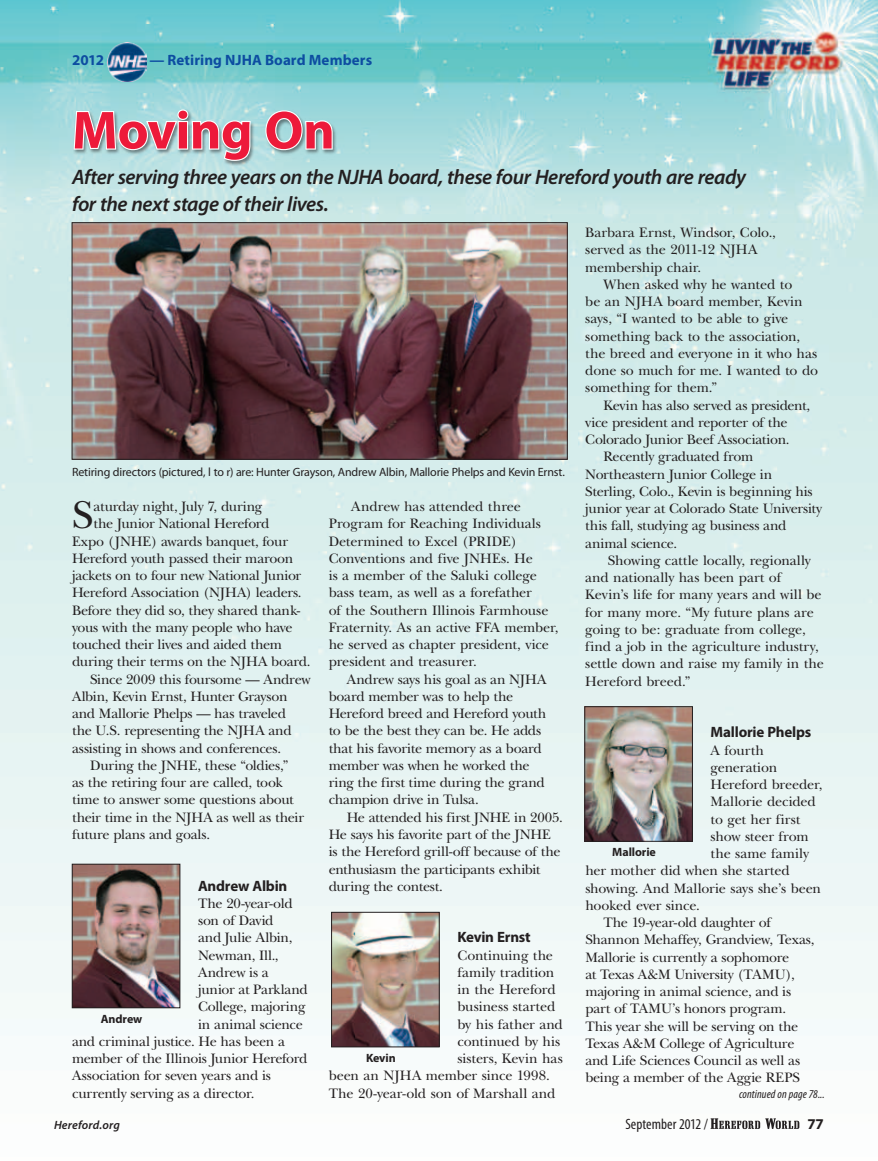
<style>
.page{position:relative;width:878px;height:1161px;background:#fff}
.page>*{position:absolute;margin:0;border:0;box-sizing:border-box;transform-origin:0 0}
.t1{font:700 54px "Myriad Pro";letter-spacing:-.01em;color:#ed1a3a}
.t2{font:40.35px "New Baskerville";color:#231f20}
.t3{font:italic 600 21px/27px "Myriad Pro";letter-spacing:-.02em;color:#231f20}
.t4{font:700 15px "Myriad Pro";letter-spacing:-.015em;color:#231f20}
.t5{font:700 15px "Myriad Pro";letter-spacing:.005em;color:#0d4da1}
.t6{font:condensed 15px "Myriad Pro";letter-spacing:.005em;color:#231f20}
.t7{font:14.25px/17.2px "New Baskerville";letter-spacing:-.015em;color:#231f20}
.t8{font:14.25px "New Baskerville";letter-spacing:.005em;color:#231f20}
.t9{font:12px "Myriad Pro";letter-spacing:-.015em;color:#231f20}
.t10{font:italic condensed 12px "Myriad Pro";letter-spacing:.01em;color:#231f20}
.t11{font:700 12px "Myriad Pro";letter-spacing:-.005em;color:#231f20}
.t12{font:italic 600 12px "Myriad Pro";letter-spacing:.015em;color:#231f20}
</style>
<div class="page">
<img style="left:0;top:0;width:878px;height:1130px">
<div style="left:73px;top:109px;width:264px;height:57px;background:#231f20;opacity:.5"></div>
<svg style="left:72px;top:108px;width:180px;height:54px"></svg>
<svg style="left:264px;top:109px;width:70px;height:42px"></svg>
<img style="left:107px;top:43px;width:39px;height:38px">
<img style="left:74px;top:224px;width:491px;height:233px">
<div style="left:72px;top:222px;width:495px;height:237px;border:1px solid #231f20"></div>
<img style="left:74px;top:866px;width:104px;height:140px">
<div style="left:72px;top:864px;width:108px;height:144px;border:1px solid #231f20"></div>
<img style="left:333px;top:914px;width:104px;height:131px">
<div style="left:331px;top:912px;width:108px;height:135px;border:1px solid #231f20"></div>
<img style="left:586px;top:708px;width:104px;height:132px">
<div style="left:584px;top:706px;width:108px;height:136px;border:1px solid #231f20"></div>
<svg style="left:710px;top:1118px;width:89px;height:11px"></svg>
<p class="t5" style="left:72px;top:52px;width:33px">2012</p>
<p class="t5" style="left:149px;top:52px;width:224px">— Retiring NJHA Board Members</p>
<h1 class="t1" style="left:72px;top:100px;width:264px">Moving On</h1>
<h3 class="t3" style="left:72px;top:164px;width:675px">After serving three years on the NJHA board, these four Hereford youth are ready for the next stage of their lives.</h3>
<p class="t9" style="left:72px;top:465px;width:494px">Retiring directors (pictured, l to r) are: Hunter Grayson, Andrew Albin, Mallorie Phelps and Kevin Ernst.</p>
<h2 class="t2" style="left:72px;top:492px;width:23px">S</h2>
<p class="t7" style="left:94px;top:498px;width:170px">aturday night, July 7, during</p>
<p class="t7" style="left:94px;top:515px;width:177px">the Junior National Hereford</p>
<p class="t7" style="left:72px;top:532px;width:217px">Expo (JNHE) awards banquet, four</p>
<p class="t7" style="left:72px;top:550px;width:223px">Hereford youth passed their maroon</p>
<p class="t7" style="left:72px;top:567px;width:231px">jackets on to four new National Junior</p>
<p class="t7" style="left:72px;top:584px;width:231px">Hereford Association (NJHA) leaders.</p>
<p class="t7" style="left:72px;top:601px;width:230px">Before they did so, they shared thank-</p>
<p class="t7" style="left:72px;top:619px;width:222px">yous with the many people who have</p>
<p class="t7" style="left:72px;top:636px;width:211px">touched their lives and aided them</p>
<p class="t7" style="left:72px;top:653px;width:240px">during their terms on the NJHA board.</p>
<p class="t7" style="left:90px;top:670px;width:222px">Since 2009 this foursome — Andrew</p>
<p class="t7" style="left:72px;top:688px;width:217px">Albin, Kevin Ernst, Hunter Grayson</p>
<p class="t7" style="left:72px;top:705px;width:215px">and Mallorie Phelps — has traveled</p>
<p class="t7" style="left:72px;top:722px;width:221px">the U.S. representing the NJHA and</p>
<p class="t7" style="left:72px;top:740px;width:211px">assisting in shows and conferences.</p>
<p class="t7" style="left:90px;top:757px;width:200px">During the JNHE, these “oldies,”</p>
<p class="t7" style="left:72px;top:774px;width:212px">as the retiring four are called, took</p>
<p class="t7" style="left:72px;top:791px;width:223px">time to answer some questions about</p>
<p class="t7" style="left:72px;top:809px;width:233px">their time in the NJHA as well as their</p>
<p class="t7" style="left:72px;top:826px;width:139px">future plans and goals.</p>
<p class="t4" style="left:198px;top:877px;width:91px">Andrew Albin</p>
<p class="t7" style="left:198px;top:895px;width:96px">The 20-year-old</p>
<p class="t7" style="left:198px;top:912px;width:77px">son of David</p>
<p class="t7" style="left:198px;top:929px;width:96px">and Julie Albin,</p>
<p class="t7" style="left:198px;top:946px;width:82px">Newman, Ill.,</p>
<p class="t7" style="left:198px;top:964px;width:72px">Andrew is a</p>
<p class="t7" style="left:198px;top:981px;width:111px">junior at Parkland</p>
<p class="t7" style="left:198px;top:998px;width:109px">College, majoring</p>
<p class="t7" style="left:198px;top:1015px;width:106px">in animal science</p>
<p class="t7" style="left:72px;top:1033px;width:214px">and criminal justice. He has been a</p>
<p class="t7" style="left:72px;top:1050px;width:237px">member of the Illinois Junior Hereford</p>
<p class="t7" style="left:72px;top:1067px;width:200px">Association for seven years and is</p>
<p class="t7" style="left:72px;top:1084px;width:184px">currently serving as a director.</p>
<p class="t11" style="left:101px;top:1012px;width:43px">Andrew</p>
<p class="t7" style="left:329px;top:498px;width:231px;text-indent:23px">Andrew has attended three<br>Program for Reaching Individuals<br>Determined to Excel (PRIDE)<br>Conventions and five JNHEs. He<br>is a member of the Saluki college bass team, as well as a forefather<br>of the Southern Illinois Farmhouse<br>Fraternity. As an active FFA member, he served as chapter president, vice president and treasurer.</p>
<p class="t7" style="left:329px;top:671px;width:219px;text-indent:18px">Andrew says his goal as an NJHA board member was to help the<br>Hereford breed and Hereford youth to be the best they can be. He adds that his favorite memory as a board member was when he worked the ring the first time during the grand champion drive in Tulsa.</p>
<p class="t7" style="left:329px;top:809px;width:236px;text-indent:18px">He attended his first JNHE in 2005.<br>He says his favorite part of the JNHE is the Hereford grill-off because of the enthusiasm the participants exhibit during the contest.</p>
<p class="t4" style="left:457px;top:929px;width:75px">Kevin Ernst</p>
<p class="t8" style="left:457px;top:947px;width:97px">Continuing the</p>
<p class="t8" style="left:457px;top:964px;width:98px">family tradition</p>
<p class="t7" style="left:457px;top:981px;width:100px">in the Hereford</p>
<p class="t7" style="left:457px;top:998px;width:99px">business started</p>
<p class="t7" style="left:457px;top:1015px;width:107px">by his father and</p>
<p class="t7" style="left:457px;top:1033px;width:104px">continued by his</p>
<p class="t7" style="left:457px;top:1050px;width:107px">sisters, Kevin has</p>
<p class="t7" style="left:328px;top:1067px;width:223px">been an NJHA member since 1998.</p>
<p class="t7" style="left:328px;top:1084px;width:228px">The 20-year-old son of Marshall and</p>
<p class="t11" style="left:366px;top:1051px;width:31px">Kevin</p>
<p class="t7" style="left:585px;top:224px;width:192px">Barbara Ernst, Windsor, Colo., served as the 2011-12 NJHA membership chair.</p>
<p class="t7" style="left:585px;top:276px;width:234px;text-indent:18px">When asked why he wanted to<br>be an NJHA board member, Kevin says, “I wanted to be able to give something back to the association, the breed and everyone in it who has done so much for me. I wanted to do something for them.”</p>
<p class="t7" style="left:603px;top:396px;width:208px">Kevin has also served as president,</p>
<p class="t7" style="left:585px;top:414px;width:204px">vice president and reporter of the</p>
<p class="t7" style="left:585px;top:431px;width:206px">Colorado Junior Beef Association.</p>
<p class="t7" style="left:603px;top:448px;width:151px">Recently graduated from</p>
<p class="t7" style="left:585px;top:466px;width:188px">Northeastern Junior College in</p>
<p class="t7" style="left:585px;top:483px;width:229px">Sterling, Colo., Kevin is beginning his</p>
<p class="t7" style="left:585px;top:500px;width:238px">junior year at Colorado State University</p>
<p class="t7" style="left:585px;top:517px;width:202px">this fall, studying ag business and</p>
<p class="t7" style="left:585px;top:535px;width:93px">animal science.</p>
<p class="t7" style="left:608px;top:552px;width:204px">Showing cattle locally, regionally</p>
<p class="t7" style="left:585px;top:569px;width:197px">and nationally has been part of</p>
<p class="t8" style="left:585px;top:587px;width:238px">Kevin’s life for many years and will be</p>
<p class="t7" style="left:585px;top:604px;width:230px">for many more. “My future plans are</p>
<p class="t7" style="left:585px;top:621px;width:222px">going to be: graduate from college,</p>
<p class="t8" style="left:585px;top:638px;width:235px">find a job in the agriculture industry,</p>
<p class="t8" style="left:585px;top:656px;width:240px">settle down and raise my family in the</p>
<p class="t7" style="left:585px;top:673px;width:107px">Hereford breed.”</p>
<p class="t4" style="left:710px;top:724px;width:102px">Mallorie Phelps</p>
<p class="t7" style="left:710px;top:741px;width:55px">A fourth</p>
<p class="t7" style="left:710px;top:759px;width:68px">generation</p>
<p class="t7" style="left:710px;top:776px;width:113px">Hereford breeder,</p>
<p class="t7" style="left:710px;top:793px;width:107px">Mallorie decided</p>
<p class="t7" style="left:710px;top:810px;width:91px">to get her first</p>
<p class="t7" style="left:710px;top:828px;width:100px">show steer from</p>
<p class="t8" style="left:710px;top:845px;width:100px">the same family</p>
<p class="t7" style="left:585px;top:862px;width:206px">her mother did when she started</p>
<p class="t7" style="left:585px;top:879px;width:237px">showing. And Mallorie says she’s been</p>
<p class="t7" style="left:585px;top:897px;width:116px">hooked ever since.</p>
<p class="t7" style="left:603px;top:914px;width:169px">The 19-year-old daughter of</p>
<p class="t7" style="left:585px;top:931px;width:231px">Shannon Mehaffey, Grandview, Texas,</p>
<p class="t7" style="left:585px;top:948px;width:205px">Mallorie is currently a sophomore</p>
<p class="t7" style="left:585px;top:966px;width:211px">at Texas A&amp;M University (TAMU),</p>
<p class="t7" style="left:585px;top:983px;width:207px">majoring in animal science, and is</p>
<p class="t7" style="left:585px;top:1000px;width:202px">part of TAMU’s honors program.</p>
<p class="t7" style="left:585px;top:1017px;width:214px">This year she will be serving on the</p>
<p class="t7" style="left:585px;top:1035px;width:211px">Texas A&amp;M College of Agriculture</p>
<p class="t7" style="left:585px;top:1052px;width:216px">and Life Sciences Council as well as</p>
<p class="t7" style="left:585px;top:1069px;width:216px">being a member of the Aggie REPS</p>
<p class="t10" style="left:739px;top:1088px;width:87px">continued on page 78...</p>
<p class="t11" style="left:612px;top:846px;width:45px">Mallorie</p>
<p class="t12" style="left:54px;top:1118px;width:67px">Hereford.org</p>
<p class="t6" style="left:625px;top:1116px;width:84px">September 2012 /</p>
<p class="t4" style="left:807px;top:1115px;width:18px">77</p>
</div>
